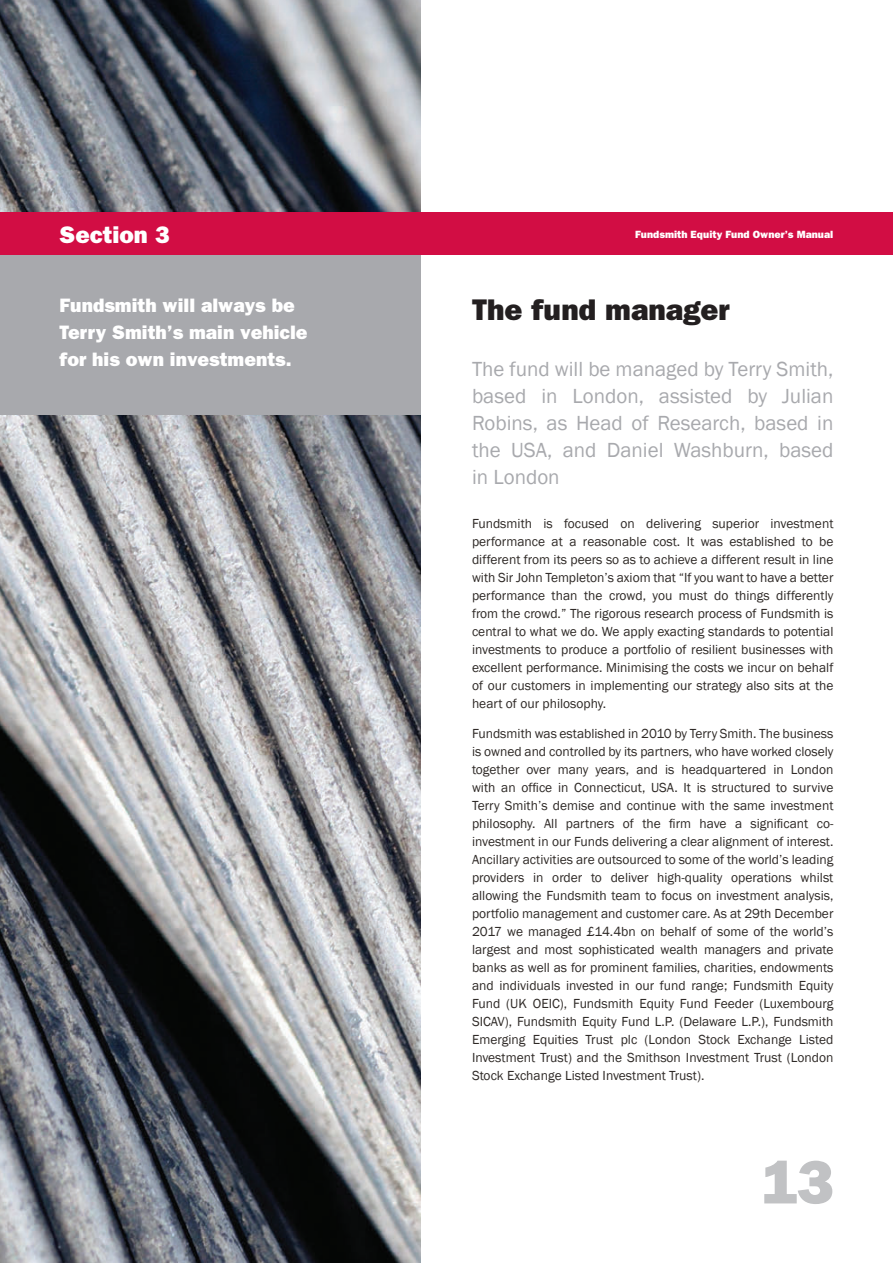
<style>
.page{position:relative;width:893px;height:1263px;background:#fff}
.page>*{position:absolute;margin:0;border:0;box-sizing:border-box;transform-origin:0 0}
.t1{font:800 61.5px "Franklin Gothic";color:#c1c2c4}
.Main_heading{font:800 30px "Franklin Gothic";color:#231f20}
.t2{font:800 24px "Franklin Gothic";color:#fff}
.first_paragraph{font:21px/27px "Franklin Gothic";color:#a8a9ad;text-align:justify}
.right_pull_out_box{font:800 19.5px/27px "Franklin Gothic";color:#fff}
.t3{font:13.5px/18px "Franklin Gothic";color:#2e2926;text-align:justify}
.t4{font:800 10.5px "Franklin Gothic";color:#fff}
</style>
<div class="page">
<img style="left:0;top:0;width:421px;height:1263px">
<div style="left:0;top:255px;width:421px;height:160px;background:#a8a9ad"></div>
<div style="left:0;top:213px;width:893px;height:42px;background:#d20d44"></div>
<p class="t2" style="left:60px;top:221px;width:111px">Section 3</p>
<p class="t4" style="left:635px;top:228px;width:200px">Fundsmith Equity Fund Owner’s Manual</p>
<p class="right_pull_out_box" style="left:60px;top:292px;width:250px">Fundsmith will always be<br>Terry Smith’s main vehicle for his own investments.</p>
<p class="Main_heading" style="left:472px;top:292px;width:259px">The fund manager</p>
<p class="first_paragraph" style="left:472px;top:356px;width:363px">The fund will be managed by Terry Smith, based in London, assisted by Julian Robins, as Head of Research, based in the USA, and Daniel Washburn, based in London</p>
<p class="t3" style="left:472px;top:514px;width:363px">Fundsmith is focused on delivering superior investment performance at a reasonable cost. It was established to be different from its peers so as to achieve a different result in line with Sir John Templeton’s axiom that “If you want to have a better performance than the crowd, you must do things differently from the crowd.” The rigorous research process of Fundsmith is central to what we do. We apply exacting standards to potential investments to produce a portfolio of resilient businesses with excellent performance. Minimising the costs we incur on behalf of our customers in implementing our strategy also sits at the heart of our philosophy.</p>
<p class="t3" style="left:472px;top:725px;width:363px">Fundsmith was established in 2010 by Terry Smith. The business is owned and controlled by its partners, who have worked closely together over many years, and is headquartered in London with an office in Connecticut, USA. It is structured to survive Terry Smith’s demise and continue with the same investment philosophy. All partners of the firm have a significant co&shy;investment in our Funds delivering a clear alignment of interest.<br>Ancillary activities are outsourced to some of the world’s leading providers in order to deliver high-quality operations whilst allowing the Fundsmith team to focus on investment analysis, portfolio management and customer care. As at 29th December 2017 we managed £14.4bn on behalf of some of the world’s largest and most sophisticated wealth managers and private banks as well as for prominent families, charities, endowments and individuals invested in our fund range; Fundsmith Equity Fund (UK OEIC), Fundsmith Equity Fund Feeder (Luxembourg SICAV), Fundsmith Equity Fund L.P. (Delaware L.P.), Fundsmith Emerging Equities Trust plc (London Stock Exchange Listed Investment Trust) and the Smithson Investment Trust (London Stock Exchange Listed Investment Trust).</p>
<h1 class="t1" style="left:762px;top:1146px;width:73px">13</h1>
</div>
